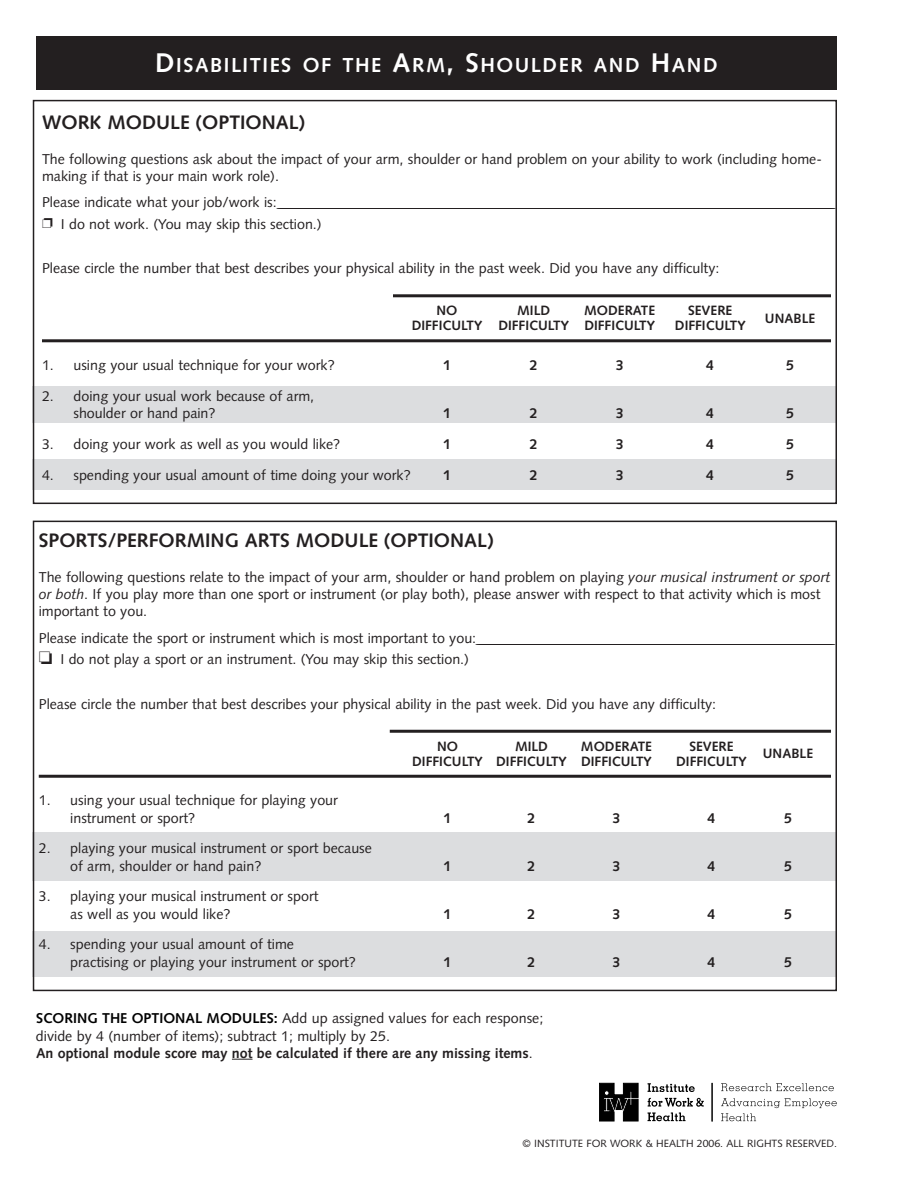
<style>
.page{position:relative;width:918px;height:1188px;background:#fff}
.page>*{position:absolute;margin:0;border:0;box-sizing:border-box;transform-origin:0 0}
.t1{font:700 20.25px "Syntax";letter-spacing:.075em;color:#fff}
.t2{font:700 19.5px "Syntax";color:#231f20}
.t3{font:14.25px/17.2px "Syntax";color:#231f20}
.t4{font:700 14.25px "Syntax";color:#231f20}
.t5{font:700 13.5px "Syntax";color:#231f20}
.t6{font:10.5px "Syntax";color:#231f20}
.s1{font-size:27px}
.s2{font-style:italic}
.s3{font-weight:700;color:#000}
.s4{font-weight:700}
</style>
<div class="page">
<div style="left:33px;top:931px;width:804px;height:46px;background:#dcdddf"></div>
<div style="left:33px;top:832px;width:804px;height:49px;background:#dcdddf"></div>
<div style="left:33px;top:459px;width:804px;height:30px;background:#dcdddf"></div>
<div style="left:33px;top:386px;width:804px;height:37px;background:#dcdddf"></div>
<div style="left:33px;top:100px;width:804px;height:404px;border:2px solid #231f20"></div>
<div style="left:33px;top:521px;width:804px;height:470px;border:2px solid #231f20"></div>
<hr style="left:393px;top:294px;width:438px;height:3px;background:#231f20">
<hr style="left:42px;top:339px;width:789px;height:3px;background:#231f20">
<div style="left:36px;top:36px;width:801px;height:54px;background:#231f20"></div>
<hr style="left:390px;top:730px;width:441px;height:3px;background:#231f20">
<hr style="left:39px;top:775px;width:792px;height:3px;background:#231f20">
<hr style="left:712px;top:1083px;width:1px;height:38px;background:#000">
<svg style="left:599px;top:1083px;width:39px;height:38px"></svg>
<svg style="left:648px;top:1083px;width:47px;height:9px"></svg>
<svg style="left:648px;top:1098px;width:56px;height:23px"></svg>
<svg style="left:721px;top:1083px;width:113px;height:8px"></svg>
<svg style="left:721px;top:1098px;width:116px;height:23px"></svg>
<svg style="left:232px;top:1059px;width:21px;height:1px"></svg>
<h1 class="t1" style="left:155px;top:57px;width:564px"><span class="s1">D</span>ISABILITIES OF THE <span class="s1">A</span>RM<span class="s1">, S</span>HOULDER AND <span class="s1">H</span>AND</h1>
<h2 class="t2" style="left:42px;top:114px;width:265px">WORK MODULE (OPTIONAL)</h2>
<p class="t3" style="left:42px;top:152px;width:781px">The following questions ask about the impact of your arm, shoulder or hand problem on your ability to work (including home&shy;making if that is your main work role).</p>
<p class="t3" style="left:42px;top:195px;width:236px">Please indicate what your job/work is:</p>
<p class="t3" style="left:829px;top:195px;width:9px">_</p>
<p class="t3" style="left:42px;top:217px;width:281px">❐ I do not work. (You may skip this section.)</p>
<p class="t3" style="left:42px;top:261px;width:679px">Please circle the number that best describes your physical ability in the past week. Did you have any difficulty:</p>
<p class="t5" style="left:437px;top:305px;width:22px">NO</p>
<p class="t5" style="left:517px;top:305px;width:34px">MILD</p>
<p class="t5" style="left:584px;top:305px;width:72px">MODERATE</p>
<p class="t5" style="left:688px;top:305px;width:46px">SEVERE</p>
<p class="t5" style="left:765px;top:313px;width:52px">UNABLE</p>
<p class="t5" style="left:412px;top:320px;width:245px">DIFFICULTY DIFFICULTY DIFFICULTY</p>
<p class="t5" style="left:675px;top:320px;width:72px">DIFFICULTY</p>
<p class="t3" style="left:42px;top:358px;width:294px">1. using your usual technique for your work?</p>
<p class="t4" style="left:443px;top:359px;width:9px">1</p>
<p class="t4" style="left:530px;top:359px;width:9px">2</p>
<p class="t4" style="left:616px;top:359px;width:9px">3</p>
<p class="t4" style="left:706px;top:359px;width:9px">4</p>
<p class="t4" style="left:786px;top:359px;width:9px">5</p>
<p class="t3" style="left:74px;top:389px;width:242px;text-indent:-32px">2. doing your usual work because of arm, shoulder or hand pain?</p>
<p class="t4" style="left:443px;top:407px;width:9px">1</p>
<p class="t4" style="left:530px;top:407px;width:9px">2</p>
<p class="t4" style="left:616px;top:407px;width:9px">3</p>
<p class="t4" style="left:706px;top:407px;width:9px">4</p>
<p class="t4" style="left:786px;top:407px;width:9px">5</p>
<p class="t3" style="left:42px;top:437px;width:300px">3. doing your work as well as you would like?</p>
<p class="t4" style="left:443px;top:438px;width:9px">1</p>
<p class="t4" style="left:530px;top:438px;width:9px">2</p>
<p class="t4" style="left:616px;top:438px;width:9px">3</p>
<p class="t4" style="left:706px;top:438px;width:9px">4</p>
<p class="t4" style="left:786px;top:438px;width:9px">5</p>
<p class="t3" style="left:42px;top:467px;width:370px">4. spending your usual amount of time doing your work?</p>
<p class="t4" style="left:443px;top:469px;width:9px">1</p>
<p class="t4" style="left:530px;top:469px;width:9px">2</p>
<p class="t4" style="left:616px;top:469px;width:9px">3</p>
<p class="t4" style="left:706px;top:469px;width:9px">4</p>
<p class="t4" style="left:786px;top:469px;width:9px">5</p>
<h2 class="t2" style="left:39px;top:532px;width:456px">SPORTS/PERFORMING ARTS MODULE (OPTIONAL)</h2>
<p class="t3" style="left:39px;top:570px;width:793px">The following questions relate to the impact of your arm, shoulder or hand problem on playing <span class="s2">your musical instrument or sport or both</span>. If you play more than one sport or instrument (or play both), please answer with respect to that activity which is most important to you.</p>
<p class="t3" style="left:39px;top:630px;width:439px">Please indicate the sport or instrument which is most important to you:</p>
<p class="t3" style="left:828px;top:630px;width:9px">_</p>
<p class="t3" style="left:39px;top:652px;width:432px">❏ I do not play a sport or an instrument. (You may skip this section.)</p>
<p class="t3" style="left:39px;top:696px;width:679px">Please circle the number that best describes your physical ability in the past week. Did you have any difficulty:</p>
<p class="t5" style="left:437px;top:741px;width:22px">NO</p>
<p class="t5" style="left:515px;top:741px;width:34px">MILD</p>
<p class="t5" style="left:581px;top:741px;width:72px">MODERATE</p>
<p class="t5" style="left:689px;top:741px;width:46px">SEVERE</p>
<p class="t5" style="left:763px;top:748px;width:52px">UNABLE</p>
<p class="t5" style="left:412px;top:756px;width:241px">DIFFICULTY DIFFICULTY DIFFICULTY</p>
<p class="t5" style="left:676px;top:756px;width:72px">DIFFICULTY</p>
<p class="t3" style="left:70px;top:793px;width:269px;text-indent:-32px">1. using your usual technique for playing your instrument or sport?</p>
<p class="t4" style="left:444px;top:812px;width:9px">1</p>
<p class="t4" style="left:528px;top:812px;width:9px">2</p>
<p class="t4" style="left:612px;top:812px;width:9px">3</p>
<p class="t4" style="left:708px;top:812px;width:9px">4</p>
<p class="t4" style="left:784px;top:812px;width:9px">5</p>
<p class="t3" style="left:70px;top:841px;width:303px;text-indent:-32px">2. playing your musical instrument or sport because of arm, shoulder or hand pain?</p>
<p class="t3" style="left:70px;top:889px;width:250px;text-indent:-32px">3. playing your musical instrument or sport as well as you would like?</p>
<p class="t3" style="left:70px;top:937px;width:287px;text-indent:-32px">4. spending your usual amount of time practising or playing your instrument or sport?</p>
<p class="t4" style="left:444px;top:860px;width:9px">1</p>
<p class="t4" style="left:528px;top:860px;width:9px">2</p>
<p class="t4" style="left:612px;top:860px;width:9px">3</p>
<p class="t4" style="left:707px;top:860px;width:9px">4</p>
<p class="t4" style="left:784px;top:860px;width:9px">5</p>
<p class="t4" style="left:444px;top:908px;width:9px">1</p>
<p class="t4" style="left:528px;top:908px;width:9px">2</p>
<p class="t4" style="left:612px;top:908px;width:9px">3</p>
<p class="t4" style="left:708px;top:908px;width:9px">4</p>
<p class="t4" style="left:784px;top:908px;width:9px">5</p>
<p class="t4" style="left:444px;top:956px;width:9px">1</p>
<p class="t4" style="left:528px;top:956px;width:9px">2</p>
<p class="t4" style="left:612px;top:956px;width:9px">3</p>
<p class="t4" style="left:708px;top:956px;width:9px">4</p>
<p class="t4" style="left:784px;top:956px;width:9px">5</p>
<p class="t3" style="left:36px;top:1011px;width:509px"><span class="s3">SCORING THE OPTIONAL MODULES:</span> Add up assigned values for each response; divide by 4 (number of items); subtract 1; multiply by 25.<br><span class="s4">An optional module score may not be calculated if there are any missing items</span>.</p>
<p class="t6" style="left:523px;top:1139px;width:316px">© INSTITUTE FOR WORK &amp; HEALTH 2006. ALL RIGHTS RESERVED.</p>
</div>
